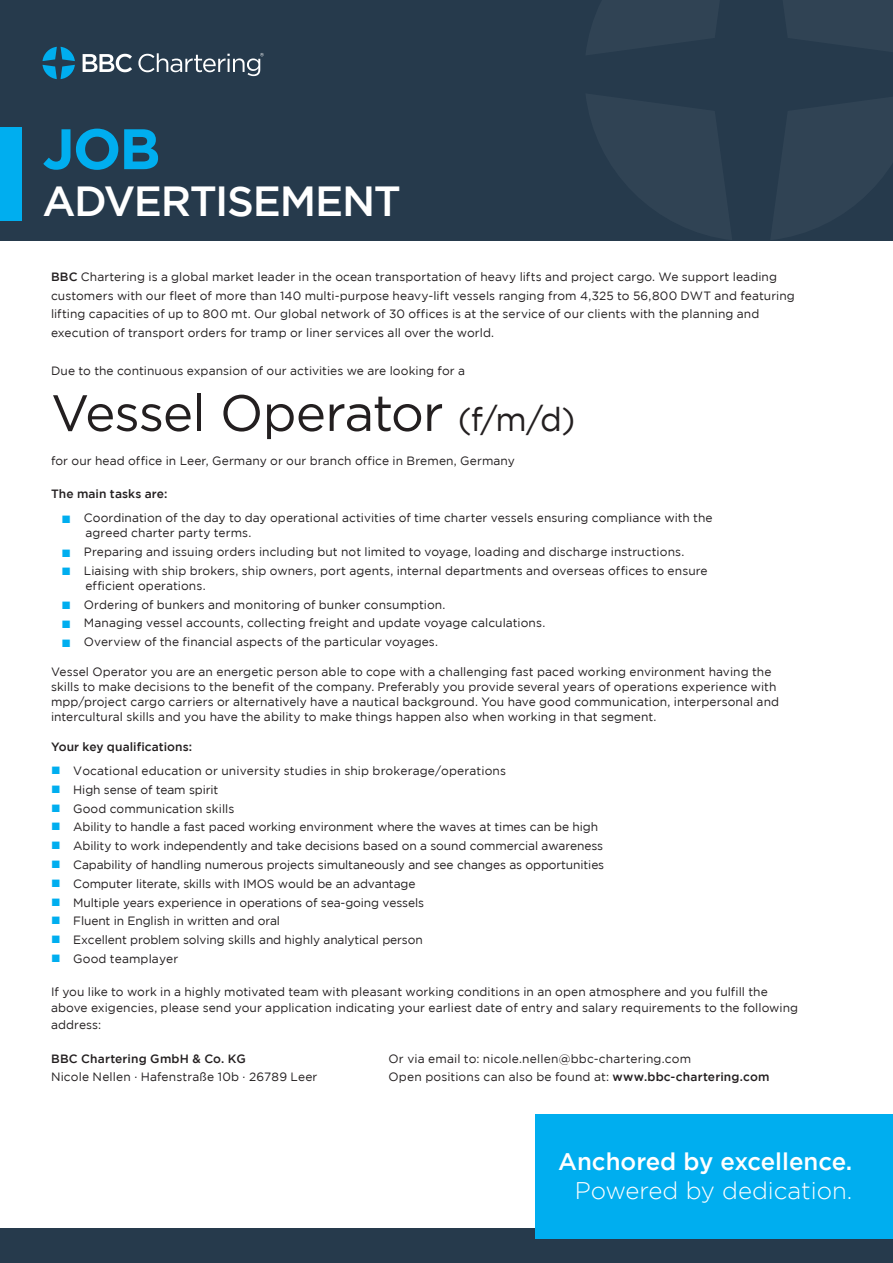
<style>
.page{position:relative;width:893px;height:1263px;background:#fff}
.page>*{position:absolute;margin:0;border:0;box-sizing:border-box;transform-origin:0 0}
.t1{font:700 57px "Gotham";color:#00aeef}
.t2{font:51px "Gotham";letter-spacing:-.02em;color:#231f20}
.t3{font:500 42px "Gotham";letter-spacing:-.035em;color:#fff}
.t4{font:500 24px "Gotham";color:#fff}
.t5{font:300 24px "Gotham";color:#fff}
.t6{font:12px/15px "Gotham";letter-spacing:.005em;color:#231f20}
.t7{font:500 12px "Gotham";letter-spacing:.01em;color:#231f20}
.s1{font-weight:500}
.s2{font-size:33px}
.s3{color:#00aeef}
</style>
<div class="page">
<div style="left:0;top:0;width:893px;height:240px;background:#263a4c"></div>
<svg style="left:83px;top:53px;width:181px;height:23px"></svg>
<svg style="left:43px;top:47px;width:32px;height:32px"></svg>
<div style="left:0;top:128px;width:21px;height:93px;background:#00aeef"></div>
<div style="left:0;top:1228px;width:893px;height:35px;background:#263a4c"></div>
<div style="left:536px;top:1114px;width:357px;height:124px;background:#00aeef"></div>
<h1 class="t1" style="left:43px;top:116px;width:120px">JOB</h1>
<h3 class="t3" style="left:43px;top:177px;width:360px">ADVERTISEMENT</h3>
<p class="t6" style="left:51px;top:267px;width:745px;line-height:18.8px"><span class="s1">BBC</span> Chartering is a global market leader in the ocean transportation of heavy lifts and project cargo. We support leading customers with our fleet of more than 140 multi-purpose heavy-lift vessels ranging from 4,325 to 56,800 DWT and featuring lifting capacities of up to 800 mt. Our global network of 30 offices is at the service of our clients with the planning and execution of transport orders for tramp or liner services all over the world.</p>
<p class="t6" style="left:51px;top:363px;width:415px">Due to the continuous expansion of our activities we are looking for a</p>
<h2 class="t2" style="left:51px;top:385px;width:526px">Vessel Operator <span class="s2">(f/m/d)</span></h2>
<p class="t6" style="left:51px;top:453px;width:465px">for our head office in Leer, Germany or our branch office in Bremen, Germany</p>
<p class="t7" style="left:51px;top:487px;width:118px">The main tasks are:</p>
<p class="t6" style="left:86px;top:510px;width:629px;text-indent:-24px"><span class="s3">■</span> Coordination of the day to day operational activities of time charter vessels ensuring compliance with the agreed charter party terms.</p>
<p class="t6" style="left:62px;top:544px;width:624px"><span class="s3">■</span> Preparing and issuing orders including but not limited to voyage, loading and discharge instructions.</p>
<p class="t6" style="left:86px;top:563px;width:624px;text-indent:-24px"><span class="s3">■</span> Liaising with ship brokers, ship owners, port agents, internal departments and overseas offices to ensure efficient operations.</p>
<p class="t6" style="left:62px;top:597px;width:385px"><span class="s3">■</span> Ordering of bunkers and monitoring of bunker consumption.</p>
<p class="t6" style="left:62px;top:615px;width:485px"><span class="s3">■</span> Managing vessel accounts, collecting freight and update voyage calculations.</p>
<p class="t6" style="left:62px;top:634px;width:378px"><span class="s3">■</span> Overview of the financial aspects of the particular voyages.</p>
<p class="t6" style="left:51px;top:664px;width:730px">Vessel Operator you are an energetic person able to cope with a challenging fast paced working environment having the skills to make decisions to the benefit of the company. Preferably you provide several years of operations experience with mpp/project cargo carriers or alternatively have a nautical background. You have good communication, interpersonal and intercultural skills and you have the ability to make things happen also when working in that segment.</p>
<p class="t7" style="left:51px;top:740px;width:143px">Your key qualifications:</p>
<p class="t6" style="left:51px;top:763px;width:457px"><span class="s3">■</span> Vocational education or university studies in ship brokerage/operations</p>
<p class="t6" style="left:51px;top:782px;width:169px"><span class="s3">■</span> High sense of team spirit</p>
<p class="t6" style="left:51px;top:801px;width:185px"><span class="s3">■</span> Good communication skills</p>
<p class="t6" style="left:51px;top:819px;width:549px"><span class="s3">■</span> Ability to handle a fast paced working environment where the waves at times can be high</p>
<p class="t6" style="left:51px;top:838px;width:554px"><span class="s3">■</span> Ability to work independently and take decisions based on a sound commercial awareness</p>
<p class="t6" style="left:51px;top:857px;width:555px"><span class="s3">■</span> Capability of handling numerous projects simultaneously and see changes as opportunities</p>
<p class="t6" style="left:51px;top:876px;width:366px"><span class="s3">■</span> Computer literate, skills with IMOS would be an advantage</p>
<p class="t6" style="left:51px;top:894px;width:375px"><span class="s3">■</span> Multiple years experience in operations of sea-going vessels</p>
<p class="t6" style="left:51px;top:913px;width:231px"><span class="s3">■</span> Fluent in English in written and oral</p>
<p class="t6" style="left:51px;top:932px;width:373px"><span class="s3">■</span> Excellent problem solving skills and highly analytical person</p>
<p class="t6" style="left:51px;top:951px;width:129px"><span class="s3">■</span> Good teamplayer</p>
<p class="t6" style="left:51px;top:983px;width:749px;line-height:16.5px">If you like to work in a highly motivated team with pleasant working conditions in an open atmosphere and you fulfill the above exigencies, please send your application indicating your earliest date of entry and salary requirements to the following address:</p>
<p class="t7" style="left:51px;top:1052px;width:196px">BBC Chartering GmbH &amp; Co. KG</p>
<p class="t6" style="left:389px;top:1051px;width:304px">Or via email to: nicole.nellen@bbc-chartering.com</p>
<p class="t6" style="left:51px;top:1068px;width:268px">Nicole Nellen · Hafenstraße 10b · 26789 Leer</p>
<p class="t6" style="left:389px;top:1068px;width:382px">Open positions can also be found at: <span class="s1">www.bbc-chartering.com</span></p>
<h3 class="t4" style="left:558px;top:1148px;width:296px">Anchored by excellence.</h3>
<h3 class="t5" style="left:575px;top:1177px;width:279px">Powered by dedication.</h3>
</div>
